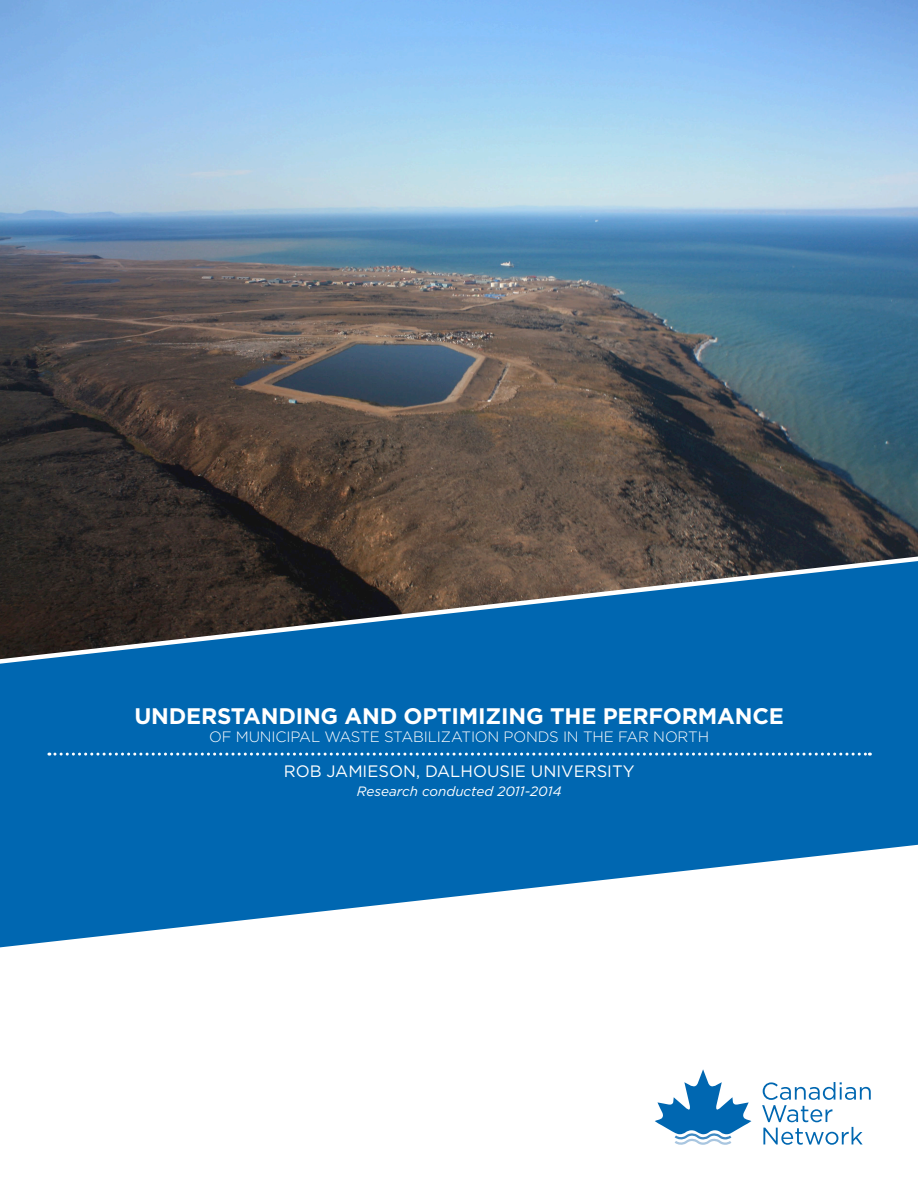
<style>
.page{position:relative;width:918px;height:1188px;background:#fff}
.page>*{position:absolute;margin:0;border:0;box-sizing:border-box;transform-origin:0 0}
.t1{font:700 22.5px "Gotham";letter-spacing:-.01em;color:#fff}
.Study_By_-_Blue{font:16.5px "Gotham";color:#fff}
.t2{font:300 15px "Gotham";letter-spacing:-.01em;color:#fff}
.Study_By_-_Blue-2{font:italic 13.5px "Gotham";color:#fff}
</style>
<div class="page">
<img style="left:0;top:0;width:918px;height:552px">
<svg style="left:0;top:552px;width:918px;height:396px;background:#2d75a9"></svg>
<svg style="left:762px;top:1082px;width:109px;height:63px"></svg>
<svg style="left:655px;top:1069px;width:96px;height:76px"></svg>
<svg style="left:49px;top:753px;width:821px;height:3px"></svg>
<p class="t1" style="left:135px;top:701px;width:651px">UNDERSTANDING AND OPTIMIZING THE PERFORMANCE</p>
<p class="t2" style="left:209px;top:727px;width:501px">OF MUNICIPAL WASTE STABILIZATION PONDS IN THE FAR NORTH</p>
<p class="Study_By_-_Blue" style="left:284px;top:761px;width:352px">ROB JAMIESON, DALHOUSIE UNIVERSITY</p>
<p class="Study_By_-_Blue-2" style="left:357px;top:783px;width:206px">Research conducted 2011-2014</p>
</div>
